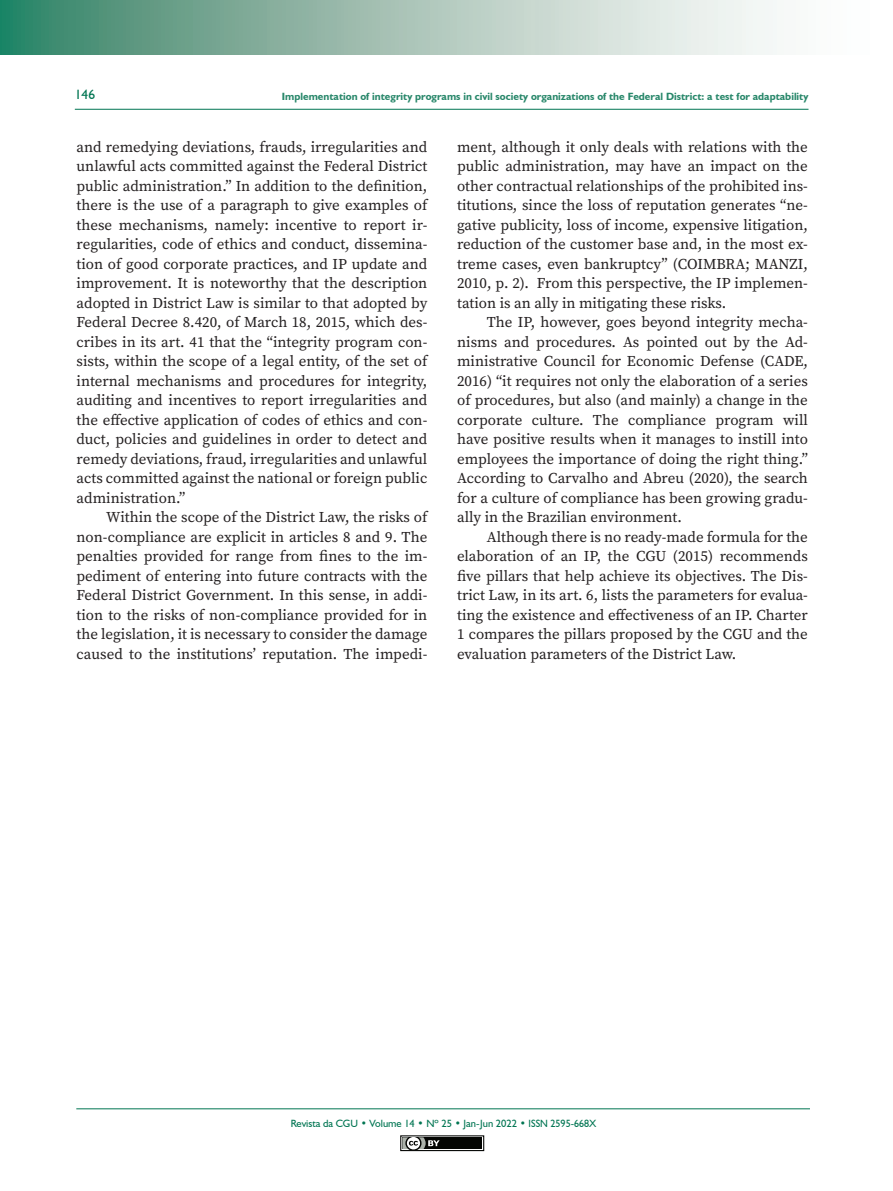
<style>
.page{position:relative;width:893px;height:1191px;background:#fff}
.page>*{position:absolute;margin:0;border:0;box-sizing:border-box;transform-origin:0 0}
.TEXTO_DUAS_COLUNAS{font:15px/19.5px "Source Serif Variable";color:#231f20;text-align:justify}
.t1{font:13.5px "Humanist 521 BT";color:#007552}
.t2{font:700 10.5px "Humanist 521 BT";color:#28876a}
.t3{font:10.5px "Humanist 521 BT";color:#007552}
</style>
<div class="page">
<svg style="left:0;top:0;width:777px;height:54px;background:#9ec0b2"></svg>
<hr style="left:75px;top:109px;width:733px;height:1px;background:#007552">
<hr style="left:76px;top:1108px;width:734px;height:1px;background:#007552">
<div style="left:400px;top:1135px;width:84px;height:16px;border:1px solid #040503"></div>
<div style="left:402px;top:1137px;width:80px;height:12px;background:#040503"></div>
<svg style="left:400px;top:1135px;width:40px;height:16px"></svg>
<p class="t1" style="left:75px;top:86px;width:22px">146</p>
<p class="t2" style="left:282px;top:90px;width:528px">Implementation of integrity programs in civil society organizations of the Federal District: a test for adaptability</p>
<p class="TEXTO_DUAS_COLUNAS" style="left:77px;top:137px;width:352px">and remedying deviations, frauds, irregularities and unlawful acts committed against the Federal District public administration.” In addition to the definition, there is the use of a paragraph to give examples of these mechanisms, namely: incentive to report ir&shy;regularities, code of ethics and conduct, dissemina&shy;tion of good corporate practices, and IP update and improvement. It is noteworthy that the description adopted in District Law is similar to that adopted by Federal Decree 8.420, of March 18, 2015, which des&shy;cribes in its art. 41 that the “integrity program con&shy;sists, within the scope of a legal entity, of the set of internal mechanisms and procedures for integrity, auditing and incentives to report irregularities and the effective application of codes of ethics and con&shy;duct, policies and guidelines in order to detect and remedy deviations, fraud, irregularities and unlawful acts committed against the national or foreign public administration.”</p>
<p class="TEXTO_DUAS_COLUNAS" style="left:77px;top:507px;width:352px;text-indent:30px">Within the scope of the District Law, the risks of non-compliance are explicit in articles 8 and 9. The penalties provided for range from fines to the im&shy;pediment of entering into future contracts with the Federal District Government. In this sense, in addi&shy;tion to the risks of non-compliance provided for in the legislation, it is necessary to consider the damage caused to the institutions’ reputation. The impedi-</p>
<p class="TEXTO_DUAS_COLUNAS" style="left:457px;top:137px;width:352px">ment, although it only deals with relations with the public administration, may have an impact on the other contractual relationships of the prohibited ins&shy;titutions, since the loss of reputation generates “ne&shy;gative publicity, loss of income, expensive litigation, reduction of the customer base and, in the most ex&shy;treme cases, even bankruptcy” (COIMBRA; MANZI, 2010, p. 2). From this perspective, the IP implemen&shy;tation is an ally in mitigating these risks.</p>
<p class="TEXTO_DUAS_COLUNAS" style="left:457px;top:312px;width:352px;text-indent:30px">The IP, however, goes beyond integrity mecha&shy;nisms and procedures. As pointed out by the Ad&shy;ministrative Council for Economic Defense (CADE, 2016) “it requires not only the elaboration of a series of procedures, but also (and mainly) a change in the corporate culture. The compliance program will have positive results when it manages to instill into employees the importance of doing the right thing.” According to Carvalho and Abreu (2020), the search for a culture of compliance has been growing gradu&shy;ally in the Brazilian environment.</p>
<p class="TEXTO_DUAS_COLUNAS" style="left:457px;top:527px;width:352px;text-indent:30px">Although there is no ready-made formula for the elaboration of an IP, the CGU (2015) recommends five pillars that help achieve its objectives. The Dis&shy;trict Law, in its art. 6, lists the parameters for evalua&shy;ting the existence and effectiveness of an IP. Charter 1 compares the pillars proposed by the CGU and the evaluation parameters of the District Law.</p>
<p class="t3" style="left:291px;top:1116px;width:307px">Revista da CGU • Volume 14 • Nº 25 • Jan-Jun 2022 • ISSN 2595-668X</p>
</div>
